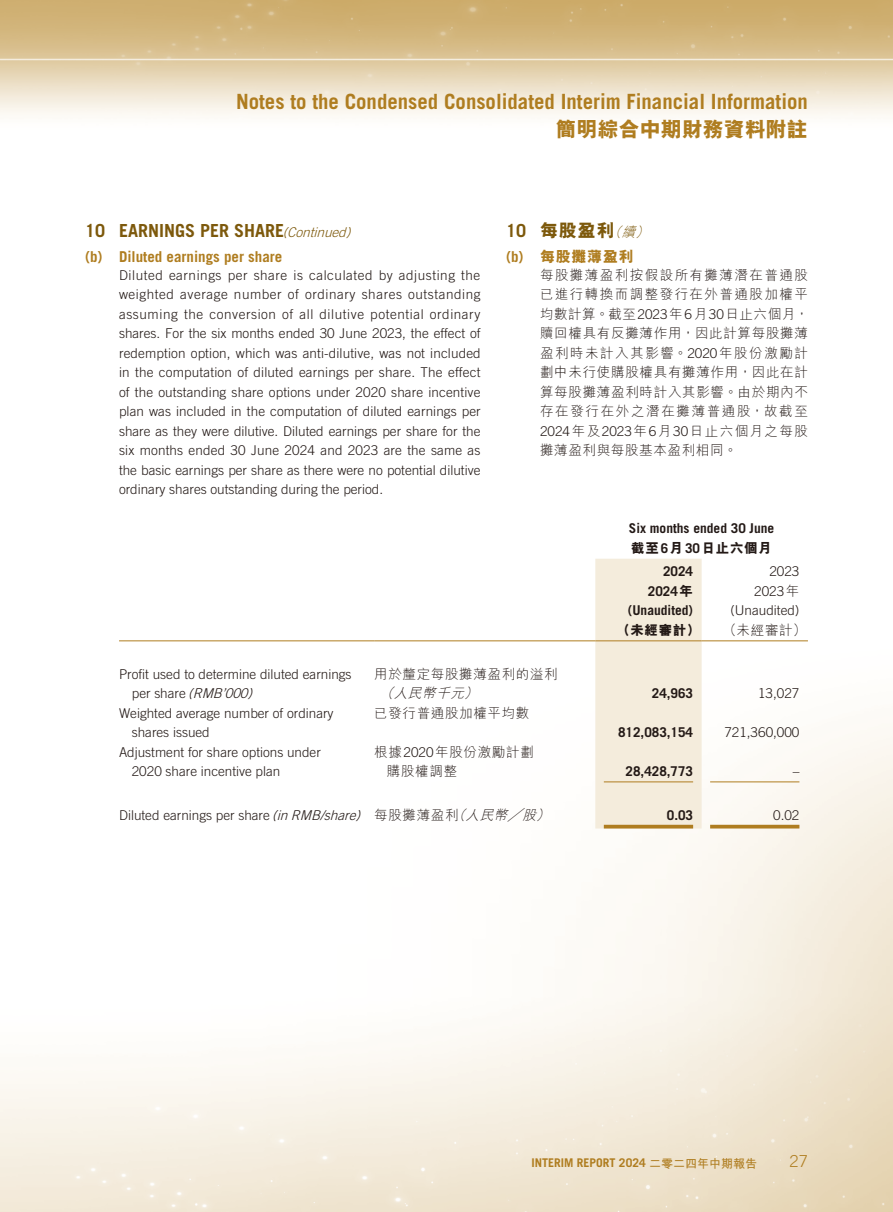
<style>
.page{position:relative;width:893px;height:1212px;background:#fff}
.page>*{position:absolute;margin:0;border:0;box-sizing:border-box;transform-origin:0 0}
.t1{font:700 21px "Trade Gothic LT Std";color:#af7d20}
.t2{font:800 21px "M Hei HK";color:#af7d20}
.t3{font:700 18px "Trade Gothic LT Std";color:#7d590c}
.t4{font:800 18px "M Hei HK";color:#7d590c}
.t5{font:300 16.5px "Trade Gothic LT Std";color:#af7d20}
.t6{font:700 15px "Trade Gothic LT Std";color:#af7d20}
.t7{font:800 15px "M Hei HK";letter-spacing:.05em;color:#af7d20}
.t8{font:300 13.5px/19.5px "Trade Gothic LT Std";color:#231916}
.t9{font:300 13.5px/19.5px "M Hei HK";letter-spacing:.05em;color:#231916;text-align:justify}
.t10{font:700 13.5px "Trade Gothic LT Std";color:#231916}
.t11{font:800 13.5px "M Hei HK";letter-spacing:.05em;color:#231916}
.t12{font:italic 300 13.5px "M Hei HK";color:#231916}
.t13{font:700 12px "Trade Gothic LT Std";color:#af7d20}
.s1{font-weight:300;font-style:italic;font-size:13.5px}
.s2{font-family:"Trade Gothic LT Std";font-weight:700}
.s3{font-family:"Trade Gothic LT Std"}
.s4{font-family:"M Hei HK";font-weight:800}
.s5{font-family:"M Hei HK"}
.s6{font-style:italic}
.s7{font-family:"M Hei HK";font-style:italic}
</style>
<div class="page">
<img style="left:0;top:0;width:893px;height:1212px">
<div style="left:595px;top:559px;width:107px;height:269px;background:#f4ecdc"></div>
<hr style="left:119px;top:640px;width:255px;height:1px;background:#af7d20">
<hr style="left:374px;top:640px;width:221px;height:1px;background:#af7d20">
<hr style="left:595px;top:640px;width:107px;height:1px;background:#af7d20">
<hr style="left:702px;top:640px;width:106px;height:1px;background:#af7d20">
<hr style="left:604px;top:781px;width:89px;height:1px;background:#af7d20">
<hr style="left:710px;top:781px;width:89px;height:1px;background:#af7d20">
<hr style="left:604px;top:825px;width:89px;height:3px;background:#af7d20">
<hr style="left:710px;top:825px;width:89px;height:3px;background:#af7d20">
<h1 class="t1" style="left:236px;top:88px;width:573px">Notes to the Condensed Consolidated Interim Financial Information</h1>
<h1 class="t2" style="left:556px;top:119px;width:253px">簡明綜合中期財務資料附註</h1>
<h2 class="t3" style="left:85px;top:220px;width:271px">10 EARNINGS PER SHARE<span class="s1">(Continued)</span></h2>
<p class="t6" style="left:85px;top:247px;width:199px">(b) Diluted earnings per share</p>
<p class="t8" style="left:119px;top:265px;width:363px;text-align:justify">Diluted earnings per share is calculated by adjusting the weighted average number of ordinary shares outstanding assuming the conversion of all dilutive potential ordinary shares. For the six months ended 30 June 2023, the effect of redemption option, which was anti-dilutive, was not included in the computation of diluted earnings per share. The effect of the outstanding share options under 2020 share incentive plan was included in the computation of diluted earnings per share as they were dilutive. Diluted earnings per share for the six months ended 30 June 2024 and 2023 are the same as the basic earnings per share as there were no potential dilutive ordinary shares outstanding during the period.</p>
<h2 class="t4" style="left:506px;top:222px;width:148px"><span class="s2">10</span> 每股盈利<span class="s1">（續）</span></h2>
<p class="t7" style="left:506px;top:248px;width:129px"><span class="s2">(b)</span> 每股攤薄盈利</p>
<p class="t9" style="left:540px;top:265px;width:270px">每股攤薄盈利按假設所有攤薄潛在普通股已進行轉換而調整發行在外普通股加權平均數計算。截至<span class="s3">2023</span>年<span class="s3">6</span>月<span class="s3">30</span>日止六個月，贖回權具有反攤薄作用，因此計算每股攤薄盈利時未計入其影響。<span class="s3">2020</span>年股份激勵計劃中未行使購股權具有攤薄作用，因此在計算每股攤薄盈利時計入其影響。由於期內不存在發行在外之潛在攤薄普通股，故截至<span class="s3">2024</span>年及<span class="s3">2023</span>年<span class="s3">6</span>月<span class="s3">30</span>日止六個月之每股攤薄盈利與每股基本盈利相同。</p>
<p class="t10" style="left:629px;top:520px;width:147px">Six months ended 30 June</p>
<p class="t11" style="left:631px;top:541px;width:142px">截至<span class="s2">6</span>月<span class="s2">30</span>日止六個月</p>
<p class="t10" style="left:663px;top:563px;width:32px">2024</p>
<p class="t8" style="left:769px;top:562px;width:32px">2023</p>
<p class="t10" style="left:648px;top:583px;width:47px">2024<span class="s4">年</span></p>
<p class="t8" style="left:754px;top:581px;width:47px">2023<span class="s5">年</span></p>
<p class="t10" style="left:628px;top:602px;width:67px">(Unaudited)</p>
<p class="t8" style="left:730px;top:601px;width:71px">(Unaudited)</p>
<p class="t11" style="left:617px;top:623px;width:85px">（未經審計）</p>
<p class="t9" style="left:723px;top:620px;width:85px">（未經審計）</p>
<p class="t8" style="left:132px;top:664px;width:221px;text-indent:-13px">Profit used to determine diluted earnings p e r s h a re <span class="s6">(RMB’000)</span></p>
<p class="t9" style="left:374px;top:664px;width:185px">用於釐定每股攤薄盈利的溢利</p>
<p class="t12" style="left:380px;top:686px;width:102px">（人民幣千元）</p>
<p class="t10" style="left:652px;top:685px;width:43px">24,963</p>
<p class="t8" style="left:758px;top:683px;width:43px">13,027</p>
<p class="t8" style="left:132px;top:703px;width:203px;text-indent:-13px">Weighted average number of ordinary shares issued</p>
<p class="t9" style="left:374px;top:703px;width:157px">已發行普通股加權平均數</p>
<p class="t8" style="left:132px;top:742px;width:191px;text-indent:-13px">Adjustment for share options under<br>2020 share incentive plan</p>
<p class="t9" style="left:387px;top:742px;width:148px;text-indent:-13px">根據<span class="s3">2020</span>年股份激勵計劃購股權調整</p>
<p class="t10" style="left:618px;top:724px;width:77px">812,083,154</p>
<p class="t8" style="left:724px;top:722px;width:77px">721,360,000</p>
<p class="t10" style="left:626px;top:763px;width:69px">28,428,773</p>
<p class="t8" style="left:793px;top:761px;width:8px">–</p>
<p class="t8" style="left:119px;top:805px;width:435px">Diluted earnings per share <span class="s6">(inRMB/share)</span> <span class="s5">每股攤薄盈利</span><span class="s7">（人民幣╱股）</span></p>
<p class="t10" style="left:667px;top:806px;width:28px">0.03</p>
<p class="t8" style="left:773px;top:805px;width:28px">0.02</p>
<p class="t13" style="left:532px;top:1155px;width:227px">INTERIM REPORT 2024 <span class="s5">二零二四年中期報告</span></p>
<p class="t5" style="left:790px;top:1152px;width:20px">27</p>
</div>
